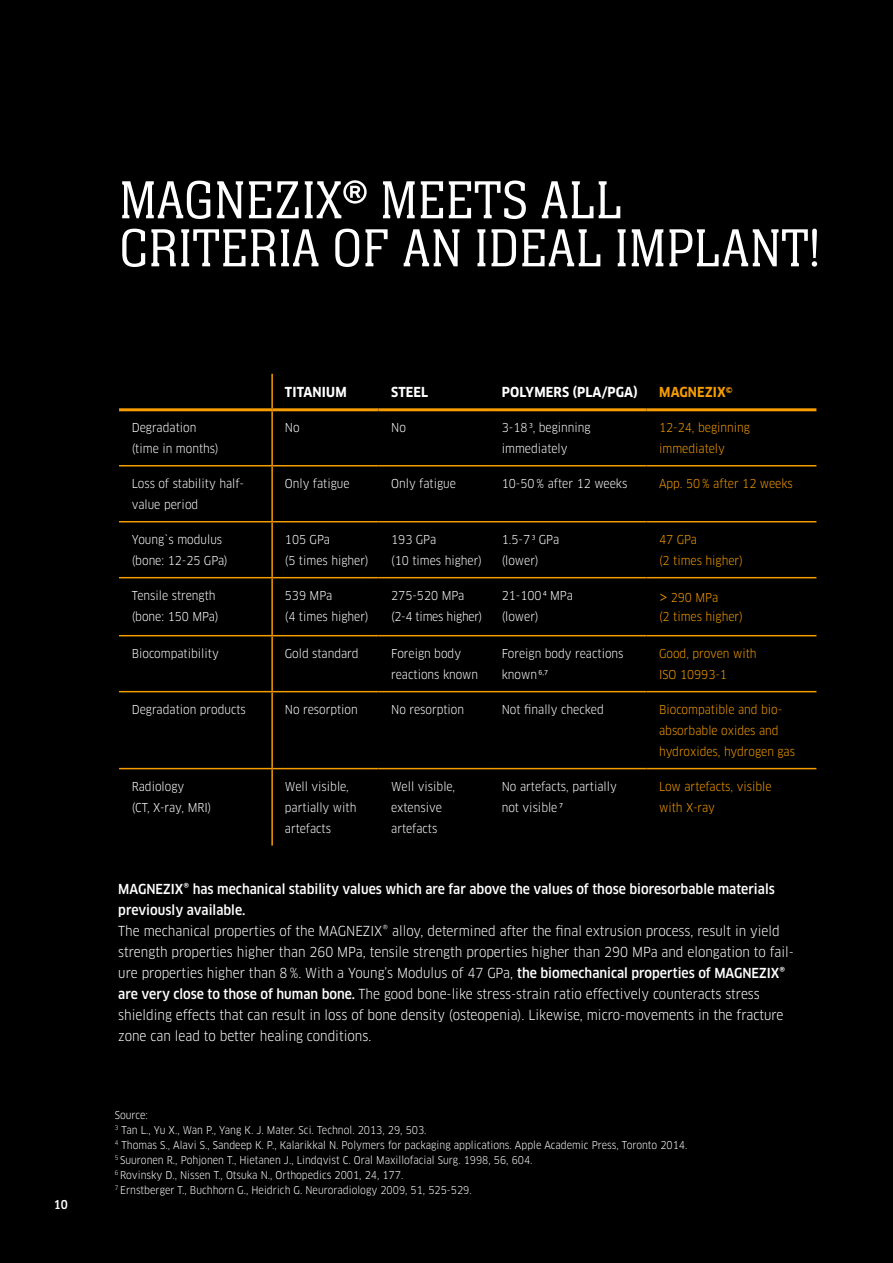
<style>
.page{position:relative;width:893px;height:1263px;background:#000}
.page>*{position:absolute;margin:0;border:0;box-sizing:border-box;transform-origin:0 0}
.t1{font:300 55.5px/48px "Neue Aachen Pro";color:#fff}
.t2{font:13.5px/21px "Clan Pro Narr";color:#fff}
.t3{font:500 13.5px/21px "Clan Pro Narr";color:#fff}
.t4{font:700 13.5px "Clan Pro Narr";letter-spacing:.01em;color:#fff}
.t5{font:700 13.5px "Clan Pro Narr";letter-spacing:.01em;color:#f59c00}
.t6{font:12px/21px "Clan Pro Narr";color:#fff}
.t7{font:12px/21px "Clan Pro Narr";color:#f59c00}
.t8{font:12px/21px "Clan Pro Narr";letter-spacing:-.02em;color:#fff}
.t9{font:500 12px "Clan Pro Narr";color:#fff}
.t10{font:10.5px/15px "Clan Pro Narr";color:#fff}
.s1{font-size:16.5px}
.s2{font-weight:500}
</style>
<div class="page">
<hr style="left:271px;top:374px;width:2px;height:34px;background:#f59c00">
<hr style="left:271px;top:411px;width:2px;height:54px;background:#f59c00">
<hr style="left:271px;top:466px;width:2px;height:55px;background:#f59c00">
<hr style="left:271px;top:522px;width:2px;height:55px;background:#f59c00">
<hr style="left:271px;top:578px;width:2px;height:57px;background:#f59c00">
<hr style="left:271px;top:636px;width:2px;height:55px;background:#f59c00">
<hr style="left:271px;top:692px;width:2px;height:76px;background:#f59c00">
<hr style="left:271px;top:769px;width:2px;height:76px;background:#f59c00">
<hr style="left:119px;top:465px;width:153px;height:1px;background:#f59c00">
<hr style="left:272px;top:465px;width:106px;height:1px;background:#f59c00">
<hr style="left:378px;top:465px;width:111px;height:1px;background:#f59c00">
<hr style="left:489px;top:465px;width:157px;height:1px;background:#f59c00">
<hr style="left:646px;top:465px;width:170px;height:1px;background:#f59c00">
<hr style="left:119px;top:521px;width:153px;height:1px;background:#f59c00">
<hr style="left:272px;top:521px;width:106px;height:1px;background:#f59c00">
<hr style="left:378px;top:521px;width:111px;height:1px;background:#f59c00">
<hr style="left:489px;top:521px;width:157px;height:1px;background:#f59c00">
<hr style="left:646px;top:521px;width:170px;height:1px;background:#f59c00">
<hr style="left:119px;top:577px;width:153px;height:1px;background:#f59c00">
<hr style="left:272px;top:577px;width:106px;height:1px;background:#f59c00">
<hr style="left:378px;top:577px;width:111px;height:1px;background:#f59c00">
<hr style="left:489px;top:577px;width:157px;height:1px;background:#f59c00">
<hr style="left:646px;top:577px;width:170px;height:1px;background:#f59c00">
<hr style="left:119px;top:635px;width:153px;height:1px;background:#f59c00">
<hr style="left:272px;top:635px;width:106px;height:1px;background:#f59c00">
<hr style="left:378px;top:635px;width:111px;height:1px;background:#f59c00">
<hr style="left:489px;top:635px;width:157px;height:1px;background:#f59c00">
<hr style="left:646px;top:635px;width:170px;height:1px;background:#f59c00">
<hr style="left:119px;top:691px;width:153px;height:1px;background:#f59c00">
<hr style="left:272px;top:691px;width:106px;height:1px;background:#f59c00">
<hr style="left:378px;top:691px;width:111px;height:1px;background:#f59c00">
<hr style="left:489px;top:691px;width:157px;height:1px;background:#f59c00">
<hr style="left:646px;top:691px;width:170px;height:1px;background:#f59c00">
<hr style="left:119px;top:768px;width:153px;height:1px;background:#f59c00">
<hr style="left:272px;top:768px;width:106px;height:1px;background:#f59c00">
<hr style="left:378px;top:768px;width:111px;height:1px;background:#f59c00">
<hr style="left:489px;top:768px;width:157px;height:1px;background:#f59c00">
<hr style="left:646px;top:768px;width:170px;height:1px;background:#f59c00">
<hr style="left:119px;top:408px;width:153px;height:3px;background:#f59c00">
<hr style="left:272px;top:408px;width:106px;height:3px;background:#f59c00">
<hr style="left:378px;top:408px;width:111px;height:3px;background:#f59c00">
<hr style="left:489px;top:408px;width:157px;height:3px;background:#f59c00">
<hr style="left:646px;top:408px;width:170px;height:3px;background:#f59c00">
<p class="t9" style="left:54px;top:1198px;width:16px">10</p>
<h1 class="t1" style="left:119px;top:176px;width:702px">MAGNEZIX® MEETS ALL<br>CRITERIA OF AN IDEAL IMPLANT!</h1>
<p class="t4" style="left:285px;top:384px;width:63px">TITANIUM</p>
<p class="t4" style="left:391px;top:384px;width:38px">STEEL</p>
<p class="t4" style="left:502px;top:384px;width:138px">POLYMERS (PLA/PGA)</p>
<p class="t5" style="left:659px;top:384px;width:75px">MAGNEZIX<sup>©</sup></p>
<p class="t6" style="left:132px;top:417px;width:88px">Degradation (time in months)</p>
<p class="t6" style="left:285px;top:417px;width:16px">No</p>
<p class="t6" style="left:391px;top:417px;width:16px">No</p>
<p class="t6" style="left:502px;top:417px;width:90px">3-183, beginning immediately</p>
<p class="t7" style="left:659px;top:417px;width:92px">12-24, beginning immediately</p>
<p class="t6" style="left:132px;top:473px;width:114px">Loss of stability half&shy;value period</p>
<p class="t6" style="left:285px;top:473px;width:66px">Only fatigue</p>
<p class="t6" style="left:391px;top:473px;width:66px">Only fatigue</p>
<p class="t6" style="left:502px;top:473px;width:127px">10-50 % after 12 weeks</p>
<p class="t7" style="left:659px;top:473px;width:135px">App. 50 % after 12 weeks</p>
<p class="t6" style="left:132px;top:529px;width:97px">Young`s modulus (bone: 12-25 GPa)</p>
<p class="t6" style="left:285px;top:529px;width:85px">105 GPa<br>(5 times higher)</p>
<p class="t6" style="left:391px;top:529px;width:92px">193 GPa<br>(10 times higher)</p>
<p class="t6" style="left:502px;top:529px;width:59px">1.5-73 GPa (lower)</p>
<p class="t7" style="left:659px;top:529px;width:85px">47 GPa<br>(2 times higher)</p>
<p class="t6" style="left:132px;top:585px;width:88px">Tensile strength (bone: 150 MPa)</p>
<p class="t6" style="left:285px;top:585px;width:85px">539 MPa<br>(4 times higher)</p>
<p class="t8" style="left:391px;top:585px;width:93px">275-520 MPa (2-4 times higher)</p>
<p class="t6" style="left:502px;top:585px;width:73px">21-1004 MPa (lower)</p>
<p class="t7" style="left:659px;top:588px;width:85px;line-height:19.5px"><span class="s1">&gt;</span> 290 MPa<br>(2 times higher)</p>
<p class="t6" style="left:132px;top:643px;width:88px">Biocompatibility</p>
<p class="t6" style="left:285px;top:643px;width:75px">Gold standard</p>
<p class="t6" style="left:391px;top:643px;width:89px">Foreign body reactions known</p>
<p class="t6" style="left:502px;top:643px;width:123px">Foreign body reactions known6,7</p>
<p class="t7" style="left:659px;top:643px;width:99px">Good, proven with<br>ISO 10993-1</p>
<p class="t6" style="left:132px;top:699px;width:116px">Degradation products</p>
<p class="t6" style="left:285px;top:699px;width:74px">No resorption</p>
<p class="t6" style="left:391px;top:699px;width:74px">No resorption</p>
<p class="t6" style="left:502px;top:699px;width:103px">Not finally checked</p>
<p class="t7" style="left:659px;top:699px;width:137px">Biocompatible and bio&shy;absorbable oxides and hydroxides, hydrogen gas</p>
<p class="t6" style="left:132px;top:776px;width:81px">Radiology<br>(CT, X-ray, MRI)</p>
<p class="t6" style="left:285px;top:776px;width:73px">Well visible, partially with artefacts</p>
<p class="t6" style="left:391px;top:776px;width:66px">Well visible, extensive artefacts</p>
<p class="t6" style="left:502px;top:776px;width:117px">No artefacts, partially not visible7</p>
<p class="t7" style="left:659px;top:776px;width:114px">Low artefacts, visible with X-ray</p>
<p class="t3" style="left:118px;top:879px;width:658px">MAGNEZIX® has mechanical stability values which are far above the values of those bioresorbable materials previously available.</p>
<p class="t2" style="left:118px;top:921px;width:677px">The mechanical properties of the MAGNEZIX® alloy, determined after the final extrusion process, result in yield strength properties higher than 260 MPa, tensile strength properties higher than 290 MPa and elongation to fail&shy;ure properties higher than 8 %. With a Young’s Modulus of 47 GPa, <span class="s2">the biomechanical properties of MAGNEZIX® are very close to those of human bone.</span> The good bone-like stress-strain ratio effectively counteracts stress shielding effects that can result in loss of bone density (osteopenia). Likewise, micro-movements in the fracture zone can lead to better healing conditions.</p>
<p class="t10" style="left:115px;top:1107px;width:574px">Source:<br><sup>3</sup> Tan L., Yu X., Wan P., Yang K. J. Mater. Sci. Technol. 2013, 29, 503.<br><sup>4</sup> Thomas S., Alavi S., Sandeep K. P., Kalarikkal N. Polymers for packaging applications. Apple Academic Press, Toronto 2014.<br><sup>5</sup> Suuronen R., Pohjonen T., Hietanen J., Lindqvist C. Oral Maxillofacial Surg. 1998, 56, 604.<br><sup>6</sup> Rovinsky D., Nissen T., Otsuka N., Orthopedics 2001, 24, 177.<br><sup>7</sup> Ernstberger T., Buchhorn G., Heidrich G. Neuroradiology 2009, 51, 525-529.</p>
</div>
